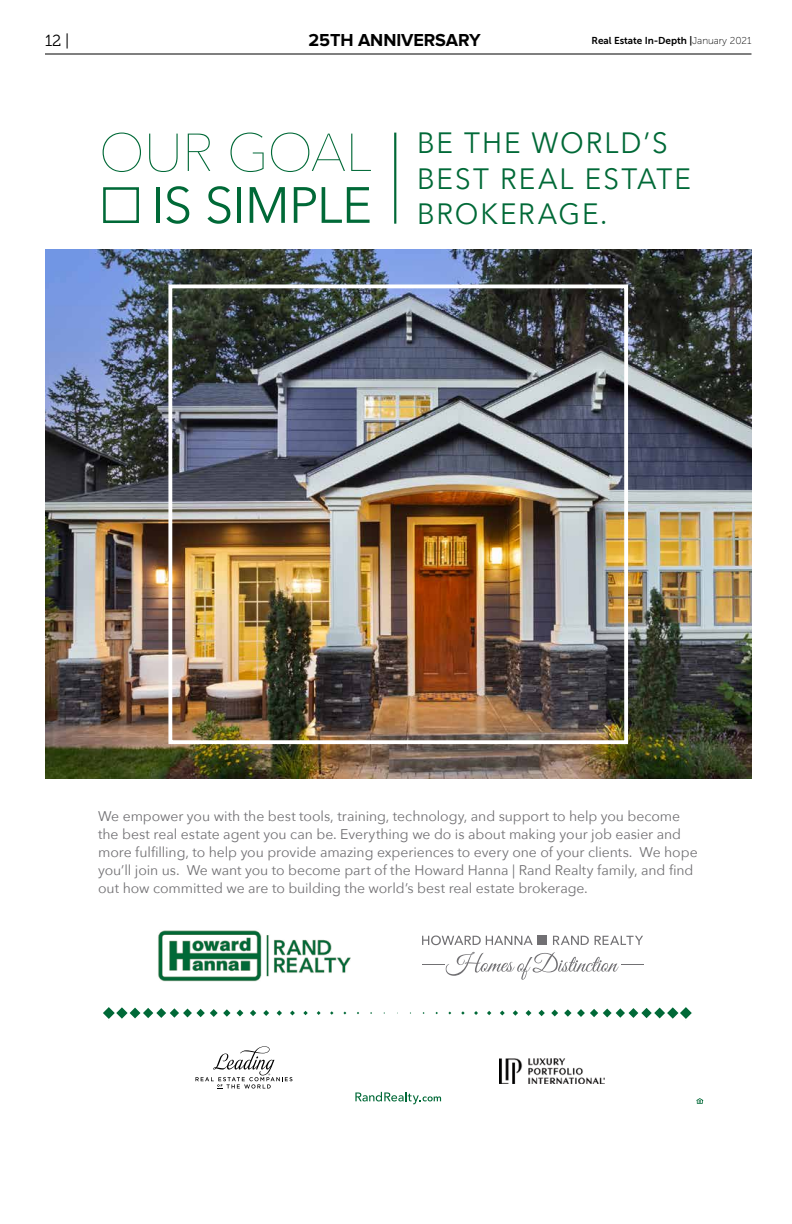
<style>
.page{position:relative;width:792px;height:1224px;background:#fff}
.page>*{position:absolute;margin:0;border:0;box-sizing:border-box;transform-origin:0 0}
.t1{font:200 52.8px "Avenir Next";letter-spacing:-.015em;color:#006937}
.t2{font:50.5px "Avenir Next";letter-spacing:-.015em;color:#006937}
.t3{font:29.3px/35.2px "Avenir Next";letter-spacing:.07em;color:#006937;scale:.95 1}
.t4{font:700 18px "Proxima Nova";letter-spacing:-.005em;color:#000}
.t5{font:16px "Museo Slab 300";color:#000}
.t6{font:14px/18px "Avenir Next";letter-spacing:-.005em;color:#717073}
.t7{font:10px "Museo Sans 700";letter-spacing:-.005em;color:#000}
.s1{font-family:"Museo Sans 100"}
</style>
<div class="page">
<hr style="left:45px;top:54px;width:707px;height:1px;background:#000">
<img style="left:158px;top:930px;width:193px;height:52px">
<svg style="left:564px;top:1007px;width:128px;height:12px"></svg>
<svg style="left:551px;top:1010px;width:7px;height:6px"></svg>
<svg style="left:538px;top:1010px;width:7px;height:6px"></svg>
<svg style="left:526px;top:1010px;width:5px;height:6px"></svg>
<svg style="left:513px;top:1010px;width:5px;height:6px"></svg>
<svg style="left:500px;top:1011px;width:5px;height:4px"></svg>
<svg style="left:487px;top:1011px;width:4px;height:4px"></svg>
<svg style="left:474px;top:1011px;width:4px;height:4px"></svg>
<svg style="left:461px;top:1011px;width:4px;height:4px"></svg>
<svg style="left:103px;top:1007px;width:128px;height:12px"></svg>
<svg style="left:237px;top:1010px;width:6px;height:6px"></svg>
<svg style="left:250px;top:1010px;width:6px;height:6px"></svg>
<svg style="left:263px;top:1010px;width:6px;height:6px"></svg>
<svg style="left:277px;top:1010px;width:5px;height:6px"></svg>
<svg style="left:290px;top:1011px;width:5px;height:4px"></svg>
<svg style="left:303px;top:1011px;width:5px;height:4px"></svg>
<svg style="left:317px;top:1011px;width:4px;height:4px"></svg>
<svg style="left:195px;top:1046px;width:97px;height:43px"></svg>
<svg style="left:422px;top:936px;width:111px;height:9px"></svg>
<svg style="left:553px;top:936px;width:36px;height:9px"></svg>
<svg style="left:595px;top:936px;width:48px;height:9px"></svg>
<div style="left:538px;top:936px;width:9px;height:9px;background:#717073"></div>
<svg style="left:422px;top:952px;width:221px;height:28px"></svg>
<img style="left:500px;top:1058px;width:104px;height:26px">
<svg style="left:355px;top:1092px;width:86px;height:12px"></svg>
<svg style="left:697px;top:1098px;width:6px;height:6px"></svg>
<img style="left:45px;top:250px;width:707px;height:528px">
<div style="left:103px;top:187px;width:36px;height:36px;border:3px solid #006937"></div>
<hr style="left:394px;top:133px;width:2px;height:91px;background:#006937">
<div style="left:168px;top:284px;width:460px;height:460px;border:4px solid #fff"></div>
<p class="t5" style="left:45px;top:31px;width:26px">12 |</p>
<p class="t4" style="left:309px;top:31px;width:174px">25TH ANNIVERSARY</p>
<p class="t7" style="left:592px;top:34px;width:161px">Real Estate In-Depth |<span class="s1">January 2021</span></p>
<h1 class="t1" style="left:99px;top:108px;width:275px">OUR GOAL</h1>
<h2 class="t2" style="left:152px;top:163px;width:222px">IS SIMPLE</h2>
<h3 class="t3" style="left:417px;top:124px;width:290px">BE THE WORLD’S<br>BEST REAL ESTATE<br>BROKERAGE.</h3>
<p class="t6" style="left:98px;top:807px;width:601px">We empower you with the best tools, training, technology, and support to help you become the best real estate agent you can be. Everything we do is about making your job easier and more fulfilling, to help you provide amazing experiences to every one of your clients. We hope you’ll join us. We want you to become part of the Howard Hanna | Rand Realty family, and find out how committed we are to building the world’s best real estate brokerage.</p>
</div>
